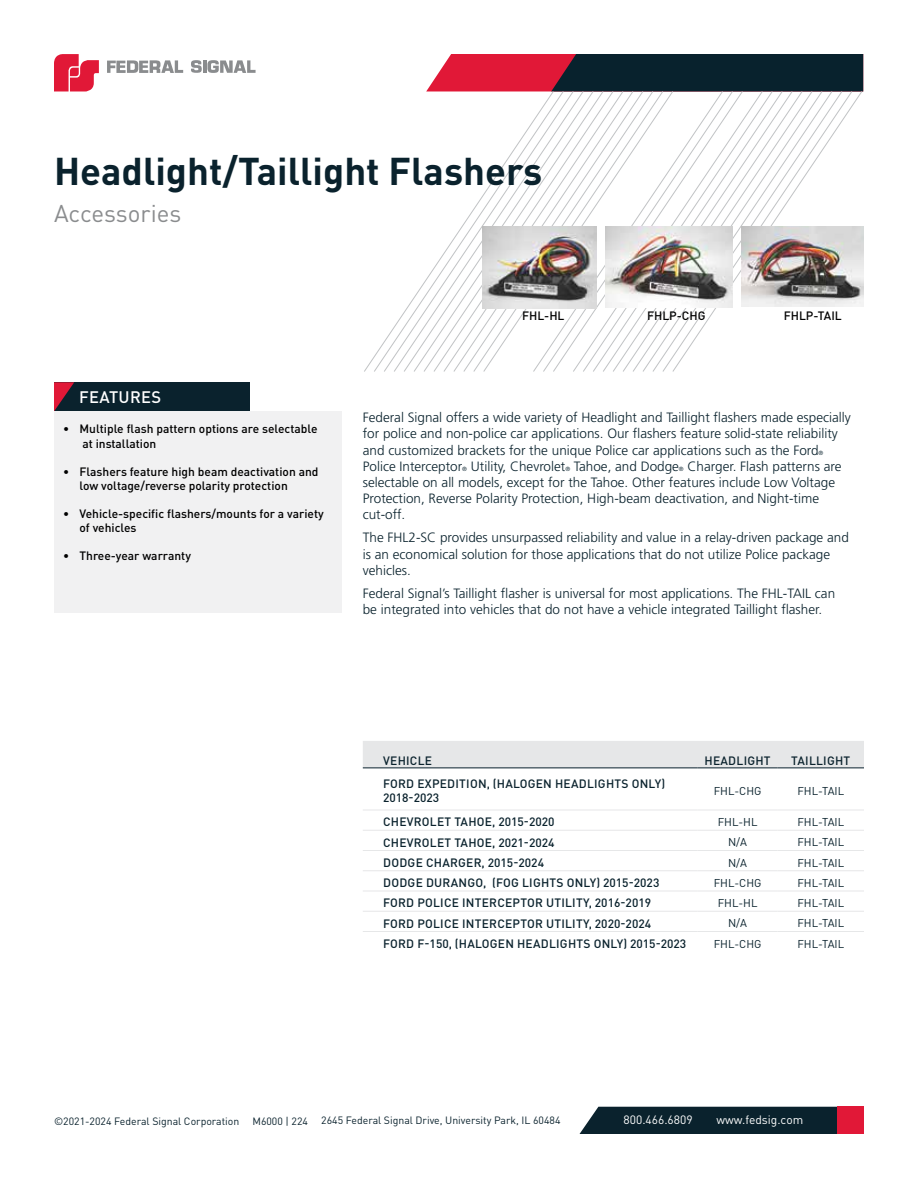
<style>
.page{position:relative;width:918px;height:1188px;background:#fff}
.page>*{position:absolute;margin:0;border:0;box-sizing:border-box;transform-origin:0 0}
.t1{font:700 38.25px "DIN Pro";color:#0a222d}
.t2{font:24px "DIN Pro";color:#8a8c8e}
.t3{font:500 16.5px "DIN Pro";letter-spacing:.02em;color:#fff}
.t4{font:300 13.5px/16.2px "Frutiger LT Std";color:#0a222d}
.t5{font:500 12px/13.5px "DIN Pro";letter-spacing:.02em;color:#0a222d}
.t6{font:500 12px/14.4px "DIN Pro";color:#000}
.t7{font:12px "DIN Pro";color:#fff}
.t8{font:11.25px "DIN Pro";color:#0a222d}
.t9{font:10.5px "DIN Pro";color:#0a222d}
.t10{font:300 6px "Frutiger LT Std";color:#0a222d}
</style>
<div class="page">
<div style="left:837px;top:1107px;width:27px;height:27px;background:#e11837"></div>
<div style="left:580px;top:1107px;width:257px;height:27px;background:#0a222d"></div>
<svg style="left:54px;top:54px;width:45px;height:37px"></svg>
<svg style="left:191px;top:60px;width:65px;height:13px"></svg>
<svg style="left:107px;top:60px;width:76px;height:13px"></svg>
<svg style="left:426px;top:54px;width:437px;height:37px;background:#4d2536"></svg>
<svg style="left:394px;top:297px;width:20px;height:75px"></svg>
<svg style="left:414px;top:91px;width:29px;height:281px"></svg>
<svg style="left:443px;top:91px;width:30px;height:281px"></svg>
<svg style="left:473px;top:91px;width:10px;height:281px"></svg>
<svg style="left:483px;top:91px;width:169px;height:281px"></svg>
<svg style="left:652px;top:91px;width:10px;height:281px"></svg>
<svg style="left:662px;top:91px;width:10px;height:281px"></svg>
<svg style="left:672px;top:91px;width:190px;height:281px"></svg>
<div style="left:54px;top:382px;width:195px;height:29px;background:#0a222d"></div>
<svg style="left:54px;top:382px;width:20px;height:29px"></svg>
<div style="left:54px;top:411px;width:287px;height:202px;background:#f1f1f2"></div>
<div style="left:363px;top:741px;width:501px;height:27px;background:#e6e7e8"></div>
<hr style="left:363px;top:768px;width:335px;height:1px;background:#0a222d">
<hr style="left:698px;top:768px;width:80px;height:1px;background:#0a222d">
<hr style="left:778px;top:768px;width:86px;height:1px;background:#0a222d">
<hr style="left:363px;top:810px;width:335px;height:1px;background:#e6e7e8">
<hr style="left:698px;top:810px;width:80px;height:1px;background:#e6e7e8">
<hr style="left:778px;top:810px;width:86px;height:1px;background:#e6e7e8">
<hr style="left:363px;top:830px;width:335px;height:1px;background:#e6e7e8">
<hr style="left:698px;top:830px;width:80px;height:1px;background:#e6e7e8">
<hr style="left:778px;top:830px;width:86px;height:1px;background:#e6e7e8">
<hr style="left:363px;top:850px;width:335px;height:1px;background:#e6e7e8">
<hr style="left:698px;top:850px;width:80px;height:1px;background:#e6e7e8">
<hr style="left:778px;top:850px;width:86px;height:1px;background:#e6e7e8">
<hr style="left:363px;top:870px;width:335px;height:1px;background:#e6e7e8">
<hr style="left:698px;top:870px;width:80px;height:1px;background:#e6e7e8">
<hr style="left:778px;top:870px;width:86px;height:1px;background:#e6e7e8">
<hr style="left:363px;top:891px;width:335px;height:1px;background:#e6e7e8">
<hr style="left:698px;top:891px;width:80px;height:1px;background:#e6e7e8">
<hr style="left:778px;top:891px;width:86px;height:1px;background:#e6e7e8">
<hr style="left:363px;top:911px;width:335px;height:1px;background:#e6e7e8">
<hr style="left:698px;top:911px;width:80px;height:1px;background:#e6e7e8">
<hr style="left:778px;top:911px;width:86px;height:1px;background:#e6e7e8">
<hr style="left:363px;top:931px;width:335px;height:1px;background:#e6e7e8">
<hr style="left:698px;top:931px;width:80px;height:1px;background:#e6e7e8">
<hr style="left:778px;top:931px;width:86px;height:1px;background:#e6e7e8">
<img style="left:482px;top:226px;width:114px;height:83px">
<img style="left:605px;top:226px;width:128px;height:81px">
<img style="left:742px;top:227px;width:122px;height:80px">
<h1 class="t1" style="left:54px;top:139px;width:490px">Headlight/Taillight Flashers</h1>
<h2 class="t2" style="left:54px;top:194px;width:129px">Accessories</h2>
<p class="t3" style="left:79px;top:383px;width:84px">FEATURES</p>
<p class="t6" style="left:82px;top:421px;width:237px;text-indent:-19px">• Multiple flash pattern options are selectable at installation</p>
<p class="t6" style="left:80px;top:463px;width:241px;text-indent:-16px">• Flashers feature high beam deactivation and low voltage/reverse polarity protection</p>
<p class="t6" style="left:80px;top:505px;width:246px;text-indent:-16px">• Vehicle-specific flashers/mounts for a variety of vehicles</p>
<p class="t6" style="left:63px;top:548px;width:129px">• Three-year warranty</p>
<p class="t6" style="left:522px;top:307px;width:44px">FHL-HL</p>
<p class="t6" style="left:647px;top:307px;width:60px">FHLP-CHG</p>
<p class="t6" style="left:784px;top:307px;width:60px">FHLP-TAIL</p>
<p class="t4" style="left:363px;top:410px;width:490px">Federal Signal offers a wide variety of Headlight and Taillight flashers made especially for police and non-police car applications. Our flashers feature solid-state reliability and customized brackets for the unique Police car applications such as the Ford</p>
<p class="t10" style="left:819px;top:449px;width:6px">®</p>
<p class="t4" style="left:363px;top:458px;width:480px;text-indent:325px">Charger. Flash patterns are selectable on all models, except for the Tahoe. Other features include Low Voltage Protection, Reverse Polarity Protection, High-beam deactivation, and Night-time cut-off.</p>
<p class="t4" style="left:363px;top:530px;width:488px">The FHL2-SC provides unsurpassed reliability and value in a relay-driven package and is an economical solution for those applications that do not utilize Police package vehicles.</p>
<p class="t4" style="left:363px;top:585px;width:474px">Federal Signal’s Taillight flasher is universal for most applications. The FHL-TAIL can be integrated into vehicles that do not have a vehicle integrated Taillight flasher.</p>
<p class="t4" style="left:363px;top:458px;width:101px">Police Interceptor</p>
<p class="t10" style="left:462px;top:465px;width:6px">®</p>
<p class="t4" style="left:471px;top:458px;width:96px">Utility, Chevrolet</p>
<p class="t10" style="left:565px;top:465px;width:6px">®</p>
<p class="t4" style="left:574px;top:458px;width:107px">Tahoe, and Dodge</p>
<p class="t10" style="left:679px;top:465px;width:6px">®</p>
<p class="t5" style="left:383px;top:753px;width:50px">VEHICLE</p>
<p class="t5" style="left:705px;top:753px;width:68px">HEADLIGHT</p>
<p class="t5" style="left:791px;top:753px;width:61px">TAILLIGHT</p>
<p class="t5" style="left:383px;top:776px;width:284px">FORD EXPEDITION, (HALOGEN HEADLIGHTS ONLY)<br>2018-2023</p>
<p class="t8" style="left:714px;top:782px;width:49px">FHL-CHG</p>
<p class="t8" style="left:797px;top:782px;width:48px">FHL-TAIL</p>
<p class="t5" style="left:383px;top:814px;width:173px">CHEVROLET TAHOE, 2015-2020</p>
<p class="t8" style="left:718px;top:813px;width:41px">FHL-HL</p>
<p class="t8" style="left:797px;top:813px;width:48px">FHL-TAIL</p>
<p class="t5" style="left:383px;top:834px;width:173px">CHEVROLET TAHOE, 2021-2024</p>
<p class="t8" style="left:728px;top:833px;width:21px">N/A</p>
<p class="t8" style="left:797px;top:833px;width:48px">FHL-TAIL</p>
<p class="t5" style="left:383px;top:855px;width:162px">DODGE CHARGER, 2015-2024</p>
<p class="t8" style="left:728px;top:854px;width:21px">N/A</p>
<p class="t8" style="left:797px;top:854px;width:48px">FHL-TAIL</p>
<p class="t5" style="left:383px;top:875px;width:278px">DODGE DURANGO, (FOG LIGHTS ONLY) 2015-2023</p>
<p class="t8" style="left:714px;top:874px;width:49px">FHL-CHG</p>
<p class="t8" style="left:797px;top:874px;width:48px">FHL-TAIL</p>
<p class="t5" style="left:383px;top:895px;width:270px">FORD POLICE INTERCEPTOR UTILITY, 2016-2019</p>
<p class="t8" style="left:718px;top:894px;width:41px">FHL-HL</p>
<p class="t8" style="left:797px;top:894px;width:48px">FHL-TAIL</p>
<p class="t5" style="left:383px;top:915px;width:270px">FORD POLICE INTERCEPTOR UTILITY, 2020-2024</p>
<p class="t8" style="left:728px;top:914px;width:21px">N/A</p>
<p class="t8" style="left:797px;top:914px;width:48px">FHL-TAIL</p>
<p class="t5" style="left:383px;top:936px;width:305px">FORD F-150, (HALOGEN HEADLIGHTS ONLY) 2015-2023</p>
<p class="t8" style="left:714px;top:935px;width:49px">FHL-CHG</p>
<p class="t8" style="left:797px;top:935px;width:48px">FHL-TAIL</p>
<p class="t9" style="left:54px;top:1113px;width:256px">©2021-2024 Federal Signal Corporation M6000 | 224</p>
<p class="t9" style="left:321px;top:1112px;width:241px">2645 Federal Signal Drive, University Park, IL 60484</p>
<p class="t7" style="left:624px;top:1111px;width:71px">800.466.6809</p>
<p class="t7" style="left:717px;top:1111px;width:88px">www.fedsig.com</p>
</div>
